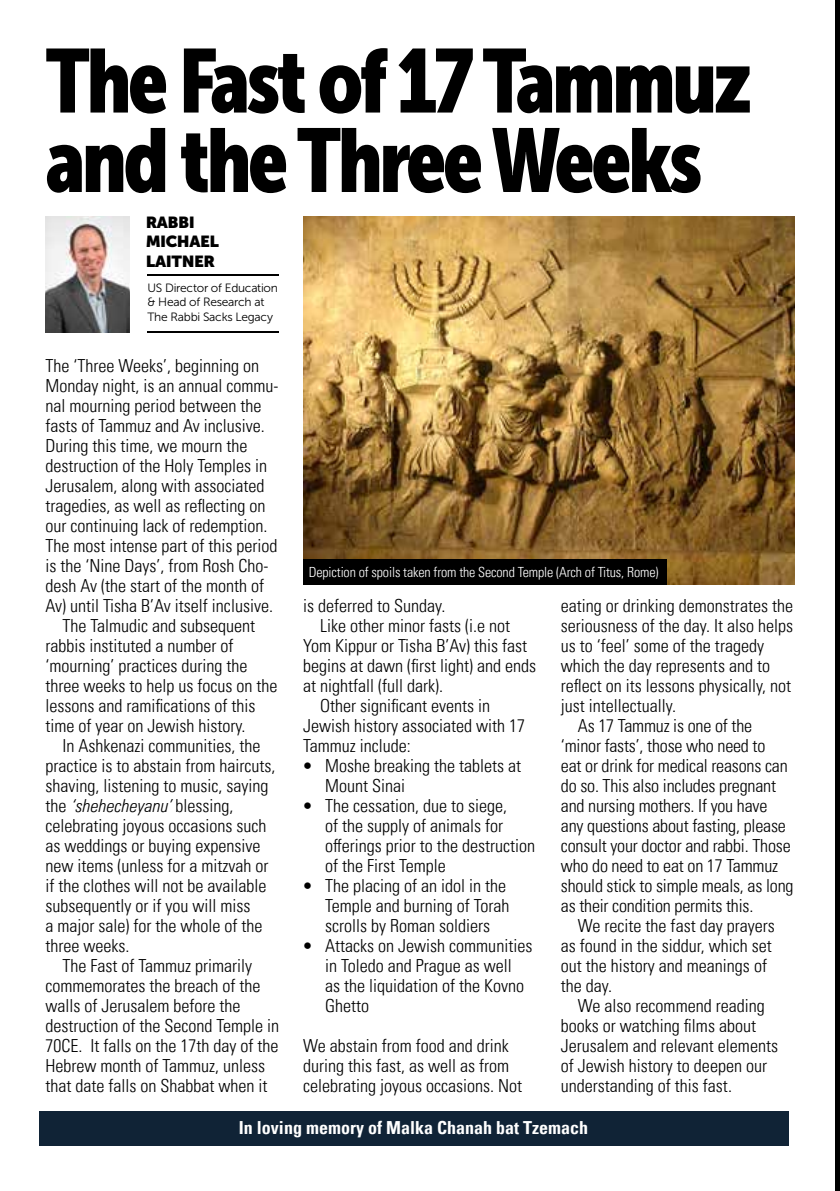
<style>
.page{position:relative;width:840px;height:1191px;background:#fff}
.page>*{position:absolute;margin:0;border:0;box-sizing:border-box;transform-origin:0 0}
.t1{font:89.6px/79.4px "Museo Sans Cond 900";letter-spacing:-.04em;color:#000}
.t2{font:300 condensed 18px/20px "Univers LT Pro";color:#000}
.t3{font:700 condensed 18px "Univers LT Pro";color:#fff}
.t4{font:italic 300 condensed 18px "Univers LT Pro";color:#000}
.t5{font:900 16px/19.2px "Museo Sans Display";color:#000}
.t6{font:300 condensed 14px "Univers LT Pro";letter-spacing:-.01em;color:#fff}
.t7{font:12px/14.4px "Museo Sans 300";letter-spacing:-.02em;color:#000}
.s1{font-style:normal}
</style>
<div class="page">
<div style="left:834px;top:0;width:5px;height:1191px;background:#000"></div>
<div style="left:40px;top:1111px;width:748px;height:34px;background:#102336"></div>
<img style="left:45px;top:216px;width:84px;height:117px">
<hr style="left:147px;top:331px;width:132px;height:2px;background:#000">
<hr style="left:147px;top:274px;width:132px;height:2px;background:#000">
<img style="left:303px;top:217px;width:491px;height:368px">
<div style="left:303px;top:559px;width:363px;height:26px;background:#000"></div>
<h1 class="t1" style="left:45px;top:41px;width:708px">The Fast of 17 Tammuz and the Three Weeks</h1>
<p class="t5" style="left:146px;top:213px;width:74px">RABBI<br>MICHAEL<br>LAITNER</p>
<p class="t7" style="left:147px;top:281px;width:132px">US Director of Education &amp; Head of Research at<br>The Rabbi Sacks Legacy</p>
<p class="t2" style="left:45px;top:355px;width:215px">The ‘Three Weeks’, beginning on</p>
<p class="t2" style="left:45px;top:375px;width:234px">Monday night, is an annual commu-</p>
<p class="t2" style="left:45px;top:395px;width:217px">nal mourning period between the</p>
<p class="t2" style="left:45px;top:415px;width:221px">fasts of Tammuz and Av inclusive.</p>
<p class="t2" style="left:45px;top:435px;width:203px">During this time, we mourn the</p>
<p class="t2" style="left:45px;top:455px;width:223px">destruction of the Holy Temples in</p>
<p class="t2" style="left:45px;top:475px;width:220px">Jerusalem, along with associated</p>
<p class="t2" style="left:45px;top:495px;width:221px">tragedies, as well as reflecting on</p>
<p class="t2" style="left:45px;top:515px;width:223px">our continuing lack of redemption.</p>
<p class="t2" style="left:45px;top:535px;width:233px">The most intense part of this period</p>
<p class="t2" style="left:45px;top:555px;width:224px">is the ‘Nine Days’, from Rosh Cho-</p>
<p class="t2" style="left:45px;top:575px;width:220px">desh Av (the start of the month of</p>
<p class="t2" style="left:45px;top:595px;width:229px">Av) until Tisha B’Av itself inclusive.</p>
<p class="t2" style="left:62px;top:615px;width:194px">The Talmudic and subsequent</p>
<p class="t2" style="left:45px;top:635px;width:189px">rabbis instituted a number of</p>
<p class="t2" style="left:45px;top:655px;width:203px">‘mourning’ practices during the</p>
<p class="t2" style="left:45px;top:675px;width:233px">three weeks to help us focus on the</p>
<p class="t2" style="left:45px;top:695px;width:211px">lessons and ramifications of this</p>
<p class="t2" style="left:45px;top:715px;width:202px">time of year on Jewish history.</p>
<p class="t2" style="left:62px;top:735px;width:199px">In Ashkenazi communities, the</p>
<p class="t2" style="left:45px;top:755px;width:231px">practice is to abstain from haircuts,</p>
<p class="t2" style="left:45px;top:775px;width:224px">shaving, listening to music, saying</p>
<p class="t4" style="left:45px;top:793px;width:189px"><span class="s1">the</span> ‘shehecheyanu’ <span class="s1">blessing,</span></p>
<p class="t2" style="left:45px;top:815px;width:222px">celebrating joyous occasions such</p>
<p class="t2" style="left:45px;top:835px;width:216px">as weddings or buying expensive</p>
<p class="t2" style="left:45px;top:855px;width:224px">new items (unless for a mitzvah or</p>
<p class="t2" style="left:45px;top:875px;width:222px">if the clothes will not be available</p>
<p class="t2" style="left:45px;top:895px;width:206px">subsequently or if you will miss</p>
<p class="t2" style="left:45px;top:915px;width:218px">a major sale) for the whole of the</p>
<p class="t2" style="left:45px;top:935px;width:85px">three weeks.</p>
<p class="t2" style="left:62px;top:955px;width:191px">The Fast of Tammuz primarily</p>
<p class="t2" style="left:45px;top:975px;width:216px">commemorates the breach of the</p>
<p class="t2" style="left:45px;top:995px;width:196px">walls of Jerusalem before the</p>
<p class="t2" style="left:45px;top:1015px;width:235px">destruction of the Second Temple in</p>
<p class="t2" style="left:45px;top:1035px;width:234px">70CE. It falls on the 17th day of the</p>
<p class="t2" style="left:45px;top:1055px;width:221px">Hebrew month of Tammuz, unless</p>
<p class="t2" style="left:45px;top:1075px;width:223px">that date falls on Shabbat when it</p>
<p class="t6" style="left:308px;top:563px;width:351px">Depiction of spoils taken from the Second Temple (Arch of Titus, Rome)</p>
<p class="t2" style="left:303px;top:595px;width:144px">is deferred to Sunday.</p>
<p class="t2" style="left:320px;top:615px;width:191px">Like other minor fasts (i.e not</p>
<p class="t2" style="left:303px;top:635px;width:225px">Yom Kippur or Tisha B’Av) this fast</p>
<p class="t2" style="left:303px;top:655px;width:234px">begins at dawn (first light) and ends</p>
<p class="t2" style="left:303px;top:675px;width:141px">at nightfall (full dark).</p>
<p class="t2" style="left:320px;top:695px;width:171px">Other significant events in</p>
<p class="t2" style="left:303px;top:715px;width:223px">Jewish history associated with 17</p>
<p class="t2" style="left:303px;top:735px;width:109px">Tammuz include:</p>
<p class="t2" style="left:325px;top:755px;width:197px;text-indent:-22px">• Moshe breaking the tablets at<br>Mount Sinai</p>
<p class="t2" style="left:325px;top:795px;width:211px;text-indent:-22px">• The cessation, due to siege,<br>of the supply of animals for offerings prior to the destruction of the First Temple</p>
<p class="t2" style="left:325px;top:875px;width:186px;text-indent:-22px">• The placing of an idol in the<br>Temple and burning of Torah scrolls by Roman soldiers</p>
<p class="t2" style="left:325px;top:935px;width:208px;text-indent:-22px">• Attacks on Jewish communities in Toledo and Prague as well<br>as the liquidation of the Kovno<br>Ghetto</p>
<p class="t2" style="left:303px;top:1035px;width:220px">We abstain from food and drink during this fast, as well as from celebrating joyous occasions. Not</p>
<p class="t2" style="left:560px;top:595px;width:233px">eating or drinking demonstrates the</p>
<p class="t2" style="left:560px;top:615px;width:233px">seriousness of the day. It also helps</p>
<p class="t2" style="left:560px;top:635px;width:204px">us to ‘feel’ some of the tragedy</p>
<p class="t2" style="left:560px;top:655px;width:210px">which the day represents and to</p>
<p class="t2" style="left:560px;top:675px;width:231px">reflect on its lessons physically, not</p>
<p class="t2" style="left:560px;top:695px;width:117px">just intellectually.</p>
<p class="t2" style="left:577px;top:715px;width:176px">As 17 Tammuz is one of the</p>
<p class="t2" style="left:560px;top:735px;width:206px">‘minor fasts’, those who need to</p>
<p class="t2" style="left:560px;top:755px;width:228px">eat or drink for medical reasons can</p>
<p class="t2" style="left:560px;top:775px;width:216px">do so. This also includes pregnant</p>
<p class="t2" style="left:560px;top:795px;width:208px">and nursing mothers. If you have</p>
<p class="t2" style="left:560px;top:815px;width:226px">any questions about fasting, please</p>
<p class="t2" style="left:560px;top:835px;width:231px">consult your doctor and rabbi. Those</p>
<p class="t2" style="left:560px;top:855px;width:219px">who do need to eat on 17 Tammuz</p>
<p class="t2" style="left:560px;top:875px;width:234px">should stick to simple meals, as long</p>
<p class="t2" style="left:560px;top:895px;width:194px">as their condition permits this.</p>
<p class="t2" style="left:577px;top:915px;width:198px">We recite the fast day prayers</p>
<p class="t2" style="left:560px;top:935px;width:212px">as found in the siddur, which set</p>
<p class="t2" style="left:560px;top:955px;width:207px">out the history and meanings of</p>
<p class="t2" style="left:560px;top:975px;width:53px">the day.</p>
<p class="t2" style="left:577px;top:995px;width:188px">We also recommend reading</p>
<p class="t2" style="left:560px;top:1015px;width:196px">books or watching films about</p>
<p class="t2" style="left:560px;top:1035px;width:218px">Jerusalem and relevant elements</p>
<p class="t2" style="left:560px;top:1055px;width:207px">of Jewish history to deepen our</p>
<p class="t2" style="left:560px;top:1075px;width:172px">understanding of this fast.</p>
<p class="t3" style="left:239px;top:1116px;width:350px">In loving memory of Malka Chanah bat Tzemach</p>
</div>
